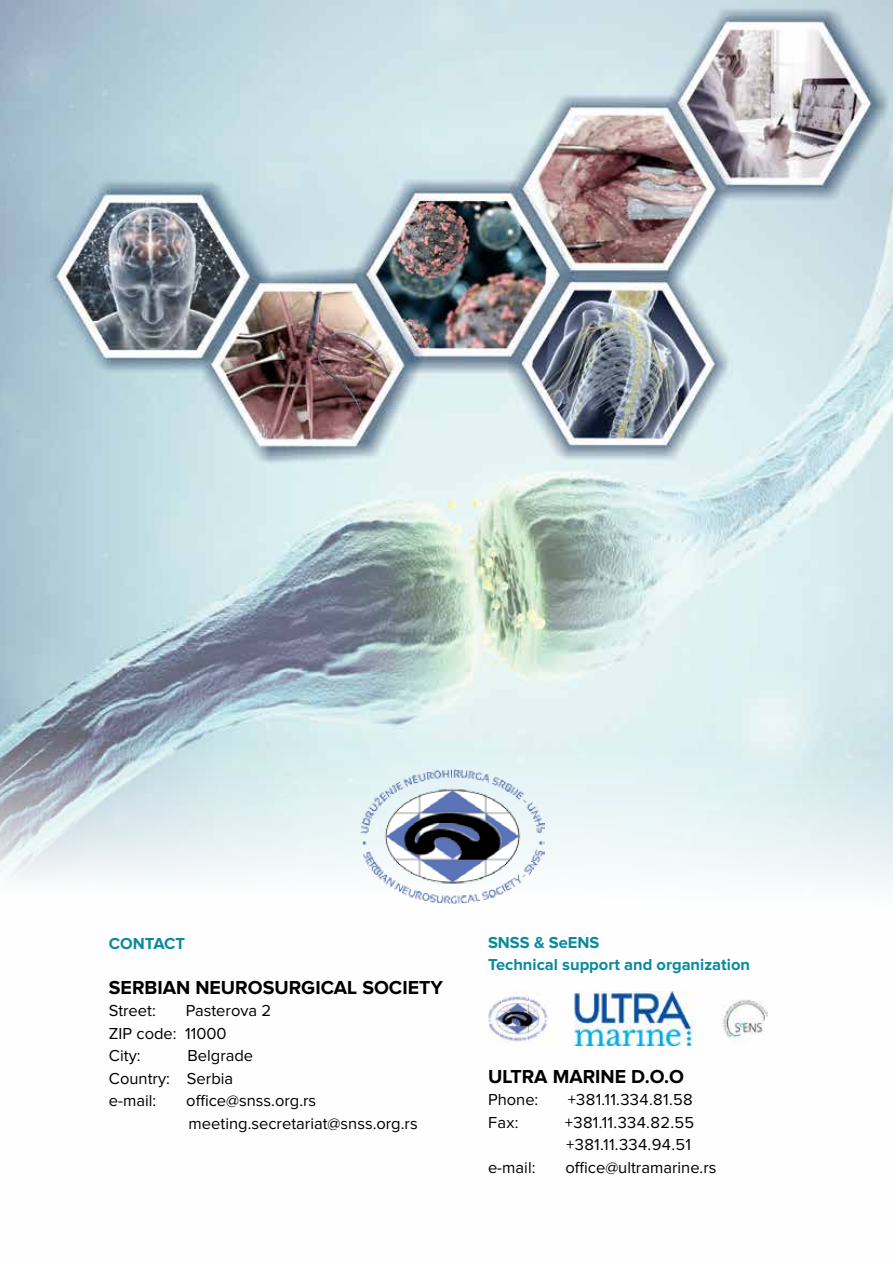
<style>
.page{position:relative;width:893px;height:1263px;background:#fff}
.page>*{position:absolute;margin:0;border:0;box-sizing:border-box;transform-origin:0 0}
.t1{font:700 19.5px "Proxima Nova";color:#000}
.t2{font:16.5px/22.5px "Proxima Nova";color:#000}
.t3{font:16.5px/22.5px "Proxima Nova";letter-spacing:.02em;color:#000}
.t4{font:700 16.5px/22.5px "Proxima Nova";color:#0a8b9d}
</style>
<div class="page">
<img style="left:0;top:0;width:893px;height:1046px">
<img style="left:488px;top:991px;width:279px;height:54px">
<img style="left:360px;top:769px;width:185px;height:135px">
<p class="t4" style="left:109px;top:933px;width:78px">CONTACT</p>
<p class="t1" style="left:109px;top:978px;width:336px">SERBIAN NEUROSURGICAL SOCIETY</p>
<p class="t2" style="left:109px;top:1000px;width:48px">Street:</p>
<p class="t2" style="left:109px;top:1000px;width:164px;text-indent:77px">Pasterova 2<br>ZIP code: 11000<br>City:</p>
<p class="t2" style="left:109px;top:1045px;width:146px;text-indent:79px">Belgrade<br>Country: Serbia e-mail:</p>
<p class="t2" style="left:186px;top:1090px;width:233px">office@snss.org.rs meeting.secretariat@snss.org.rs</p>
<p class="t4" style="left:488px;top:931px;width:264px">SNSS &amp; SeENS<br>Technical support and organization</p>
<p class="t1" style="left:488px;top:1067px;width:198px">ULTRA MARINE D.O.O</p>
<p class="t2" style="left:488px;top:1089px;width:52px">Phone:</p>
<p class="t3" style="left:568px;top:1089px;width:127px">+381.11.334.81.58</p>
<p class="t2" style="left:488px;top:1111px;width:32px">Fax:</p>
<p class="t3" style="left:565px;top:1111px;width:131px">+381.11.334.82.55 +381.11.334.94.51</p>
<p class="t2" style="left:488px;top:1156px;width:49px">e-mail:</p>
<p class="t2" style="left:565px;top:1156px;width:153px">office@ultramarine.rs</p>
</div>
